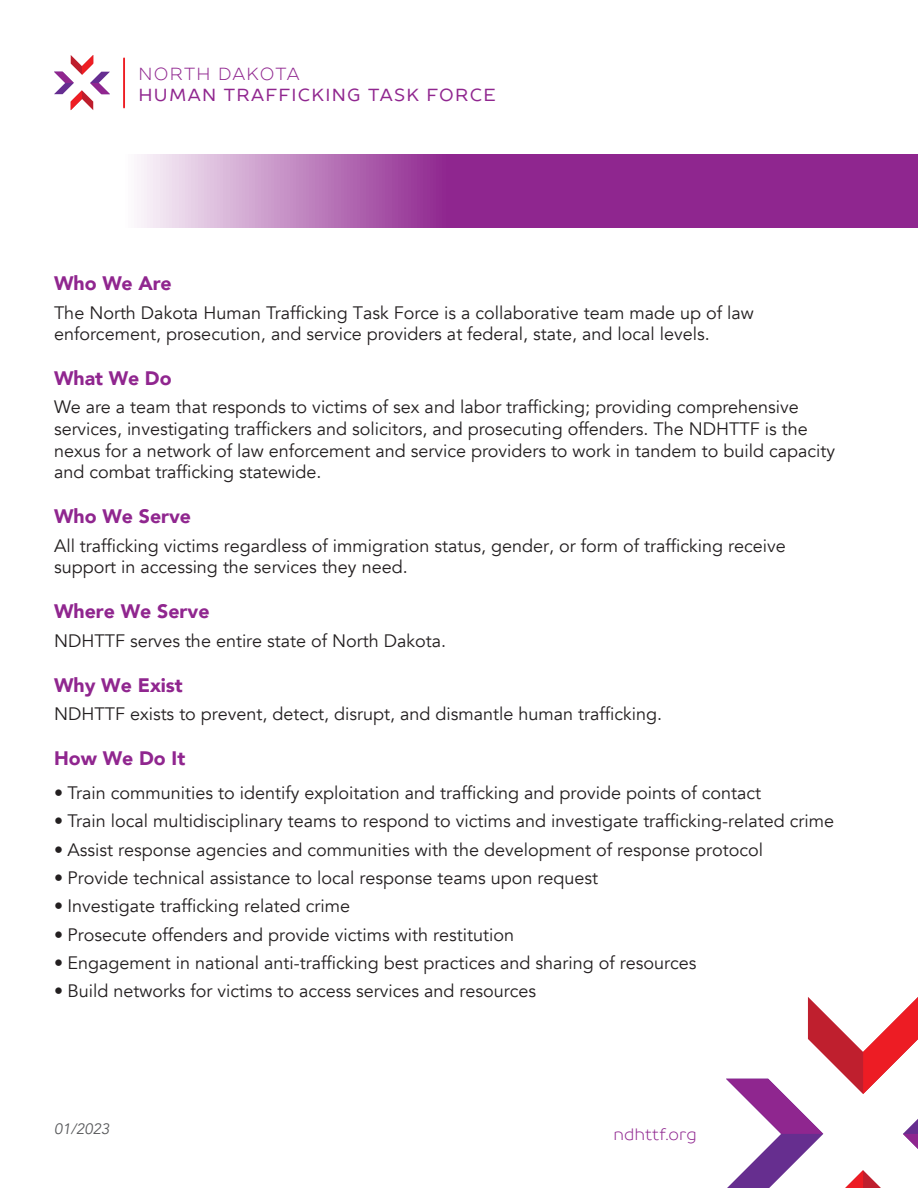
<style>
.page{position:relative;width:918px;height:1188px;background:#fff}
.page>*{position:absolute;margin:0;border:0;box-sizing:border-box;transform-origin:0 0}
.t1{font:900 19.5px "Avenir";color:#90268f}
.t2{font:18px/21.6px "Avenir";color:#231f20}
.t3{font:17.55px/20.7px "TT Prosto Sans";letter-spacing:.075em;color:#90268f}
.t4{font:300 16.5px "TT Prosto Sans";color:#8f268f}
.t5{font:italic 15px "Avenir";color:#57585a}
.s1{font-weight:300}
</style>
<div class="page">
<svg style="left:137px;top:154px;width:781px;height:74px;background:#a44fa4"></svg>
<svg style="left:54px;top:55px;width:56px;height:55px"></svg>
<hr style="left:123px;top:58px;width:2px;height:50px;background:#ee1d23">
<svg style="left:726px;top:997px;width:192px;height:191px"></svg>
<p class="t3" style="left:138px;top:64px;width:359px"><span class="s1">NORTH DAKOTA<br></span>HUMAN TRAFFICKING TASK FORCE</p>
<p class="t1" style="left:54px;top:267px;width:119px">Who We Are</p>
<p class="t2" style="left:54px;top:302px;width:701px">The North Dakota Human Trafficking Task Force is a collaborative team made up of law enforcement, prosecution, and service providers at federal, state, and local levels.</p>
<p class="t1" style="left:54px;top:362px;width:119px">What We Do</p>
<p class="t2" style="left:54px;top:397px;width:783px">We are a team that responds to victims of sex and labor trafficking; providing comprehensive services, investigating traffickers and solicitors, and prosecuting offenders. The NDHTTF is the nexus for a network of law enforcement and service providers to work in tandem to build capacity and combat trafficking statewide.</p>
<p class="t1" style="left:54px;top:500px;width:139px">Who We Serve</p>
<p class="t2" style="left:54px;top:535px;width:733px">All trafficking victims regardless of immigration status, gender, or form of trafficking receive support in accessing the services they need.</p>
<p class="t1" style="left:54px;top:595px;width:157px">Where We Serve</p>
<p class="t2" style="left:54px;top:630px;width:394px">NDHTTF serves the entire state of North Dakota.</p>
<p class="t1" style="left:54px;top:668px;width:130px">Why We Exist</p>
<p class="t2" style="left:54px;top:703px;width:610px">NDHTTF exists to prevent, detect, disrupt, and dismantle human trafficking.</p>
<p class="t1" style="left:54px;top:741px;width:133px">How We Do It</p>
<p class="t2" style="left:54px;top:782px;width:709px">• Train communities to identify exploitation and trafficking and provide points of contact</p>
<p class="t2" style="left:54px;top:811px;width:782px">• Train local multidisciplinary teams to respond to victims and investigate trafficking-related crime</p>
<p class="t2" style="left:54px;top:839px;width:711px">• Assist response agencies and communities with the development of response protocol</p>
<p class="t2" style="left:54px;top:867px;width:546px">• Provide technical assistance to local response teams upon request</p>
<p class="t2" style="left:54px;top:896px;width:298px">• Investigate trafficking related crime</p>
<p class="t2" style="left:54px;top:924px;width:462px">• Prosecute offenders and provide victims with restitution</p>
<p class="t2" style="left:54px;top:952px;width:644px">• Engagement in national anti-trafficking best practices and sharing of resources</p>
<p class="t2" style="left:54px;top:981px;width:484px">• Build networks for victims to access services and resources</p>
<p class="t5" style="left:54px;top:1120px;width:57px">01/2023</p>
<p class="t4" style="left:613px;top:1123px;width:85px">ndhttf.org</p>
</div>
